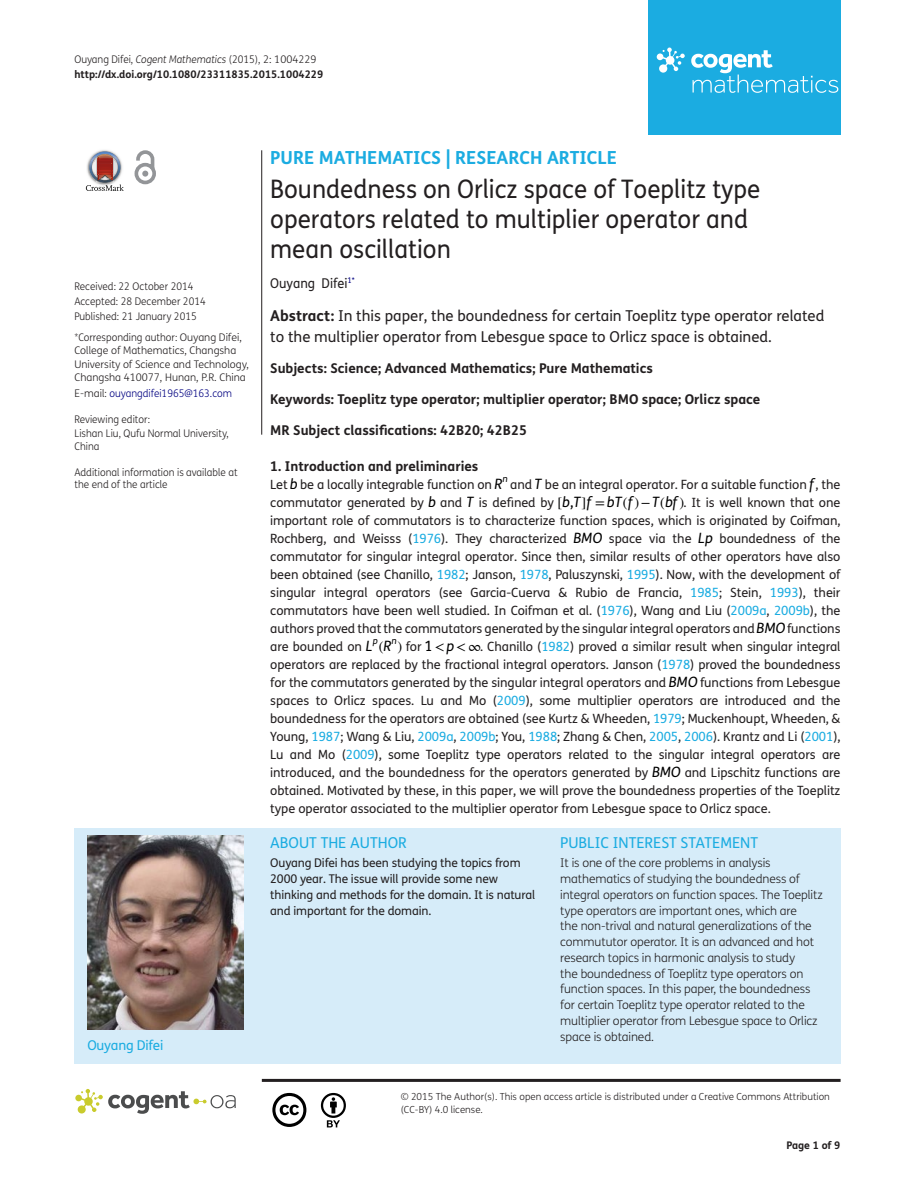
<style>
.page{position:relative;width:915px;height:1191px;background:#fff}
.page>*{position:absolute;margin:0;border:0;box-sizing:border-box;transform-origin:0 0}
.t1{font:25.5px/30px "FS Me Pro";color:#231f20;scale:.95 1}
.t2{font:700 18px "FS Me Pro";color:#1bace1}
.t3{font:15px/21px "FS Me Pro";color:#231f20}
.t4{font:15px "FS Me Pro";color:#1bace1}
.t5{font:14.25px "STIX Math";color:#000}
.t6{font:700 13.5px "FS Me Pro";color:#231f20}
.t7{font:13.5px "FS Me Pro";color:#231f20;scale:.95 1}
.t8{font:13.5px "FS Me Pro";letter-spacing:-.01em;color:#1bace1}
.t9{font:12.75px/18px "FS Me Pro";letter-spacing:-.005em;color:#231f20;text-align:justify}
.t10{font:300 12px/15.8px "FS Me Pro";letter-spacing:-.01em;color:#231f20}
.t11{font:12px/15.8px "FS Me Pro";letter-spacing:-.01em;color:#231f20}
.t12{font:300 10.5px/13.5px "FS Me Pro";color:#231f20;scale:.95 1}
.t13{font:700 10.5px/15px "FS Me Pro";color:#231f20}
.t14{font:300 10.5px "FS Me Pro";color:#000080;scale:.95 1}
.t15{font:300 9.75px/12.8px "FS Me Pro";color:#231f20}
.t16{font:italic 9.3px "FS Me Pro";color:#000}
.s1{font-weight:300}
.s2{font-weight:300;font-style:italic}
.s3{color:#231f20}
.s4{font-weight:700}
.s5{font-style:italic;font-size:14.25px;color:#000}
.s6{font-family:"STIX Math";font-size:14.25px;color:#000}
.s7{font-size:14.25px;color:#000}
.s8{color:#1bace1}
.s9{font-family:"FS Me Pro";font-style:italic}
.s10{font-family:"STIX Math";font-style:italic;font-size:14.25px;color:#000}
</style>
<div class="page">
<div style="left:648px;top:0;width:192px;height:134px;background:#1bace1"></div>
<svg style="left:656px;top:48px;width:28px;height:25px"></svg>
<svg style="left:691px;top:50px;width:147px;height:43px"></svg>
<div style="left:74px;top:828px;width:766px;height:235px;background:#d6ecf9"></div>
<svg style="left:86px;top:151px;width:38px;height:40px"></svg>
<svg style="left:134px;top:150px;width:22px;height:34px"></svg>
<hr style="left:261px;top:150px;width:1px;height:285px;background:#231f20">
<hr style="left:262px;top:1078px;width:578px;height:3px;background:#231f20">
<svg style="left:75px;top:1089px;width:161px;height:24px"></svg>
<svg style="left:272px;top:1093px;width:34px;height:34px"></svg>
<svg style="left:321px;top:1093px;width:25px;height:34px"></svg>
<img style="left:88px;top:836px;width:155px;height:193px">
<p class="t13" style="left:74px;top:51px;width:250px"><span class="s1">Ouyang Difei,</span> <span class="s2">Cogent Mathematics</span> <span class="s1">(2015), 2: 1004229 </span>http://dx.doi.org/10.1080/23311835.2015.1004229</p>
<p class="t12" style="left:74px;top:279px;width:140px;line-height:14.9px">Received: 22 October 2014<br>Accepted: 28 December 2014<br>Published: 21 January 2015</p>
<p class="t12" style="left:74px;top:330px;width:185px">*Corresponding author: Ouyang Difei, College of Mathematics, Changsha University of Science and Technology, Changsha 410077, Hunan, P.R. China</p>
<p class="t14" style="left:74px;top:386px;width:167px"><span class="s3">E-mail:</span> ouyangdifei1965@163.com</p>
<p class="t12" style="left:74px;top:411px;width:164px;line-height:14.9px">Reviewing editor:<br>Lishan Liu, Qufu Normal University,</p>
<p class="t12" style="left:74px;top:439px;width:28px">China</p>
<p class="t12" style="left:74px;top:465px;width:173px;line-height:12.8px">Additional information is available at the end of the article</p>
<p class="t8" style="left:87px;top:1036px;width:77px">Ouyang Difei</p>
<h2 class="t2" style="left:270px;top:143px;width:348px">PURE MATHEMATICS | RESEARCH ARTICLE</h2>
<h1 class="t1" style="left:270px;top:174px;width:517px">Boundedness on Orlicz space of Toeplitz type operators related to multiplier operator and mean oscillation</h1>
<p class="t7" style="left:270px;top:273px;width:90px">Ouyang Difei<sup>1*</sup></p>
<p class="t3" style="left:270px;top:305px;width:555px"><span class="s4">Abstract:</span> In this paper, the boundedness for certain Toeplitz type operator related to the multiplier operator from Lebesgue space to Orlicz space is obtained.</p>
<p class="t6" style="left:270px;top:358px;width:384px">Subjects: Science; Advanced Mathematics; Pure Mathematics</p>
<p class="t6" style="left:270px;top:389px;width:491px">Keywords: Toeplitz type operator; multiplier operator; BMO space; Orlicz space</p>
<p class="t6" style="left:270px;top:419px;width:258px">MR Subject classifications: 42B20; 42B25</p>
<p class="t6" style="left:270px;top:455px;width:209px">1. Introduction and preliminaries</p>
<p class="t9" style="left:270px;top:475px;width:234px">Let <span class="s5">b</span> be a locally integrable function on <span class="s5">R</span></p>
<p class="t16" style="left:502px;top:475px;width:7px">n</p>
<p class="t9" style="left:270px;top:475px;width:571px;text-indent:240px">and <span class="s5">T</span> be an integral operator. For a suitable function <span class="s5">f</span>, the commutator generated by <span class="s5">b</span> and <span class="s5">T</span> is defined by <span class="s6">[</span><span class="s5">b</span><span class="s7">,</span><span class="s5">T</span><span class="s6">]</span><span class="s5">f</span> <span class="s6">=</span><span class="s5">bT</span><span class="s6">(</span><span class="s5">f</span><span class="s6">)−</span><span class="s5">T</span><span class="s6">(</span><span class="s5">bf</span><span class="s6">)</span>. It is well known that one important role of commutators is to characterize function spaces, which is originated by Coifman, Rochberg, and Weisss (<span class="s8">1976</span>). They characterized <span class="s5">BMO</span> space via the <span class="s5">Lp</span> boundedness of the commutator for singular integral operator. Since then, similar results of other operators have also been obtained (see Chanillo, <span class="s8">1982</span>; Janson, <span class="s8">1978</span>, Paluszynski, <span class="s8">1995</span>). Now, with the development of singular integral operators (see Garcia-Cuerva &amp; Rubio de Francia, <span class="s8">1985</span>; Stein, <span class="s8">1993</span>), their commutators have been well studied. In Coifman et al. (<span class="s8">1976</span>), Wang and Liu (<span class="s8">2009a</span>, <span class="s8">2009b</span>), the authors proved that the commutators generated by the singular integral operators and <span class="s5">BMO</span> functions are bounded on <span class="s5">L</span></p>
<p class="t16" style="left:373px;top:637px;width:7px">p</p>
<p class="t5" style="left:378px;top:640px;width:14px">(<span class="s9">R</span></p>
<p class="t16" style="left:391px;top:637px;width:7px">n</p>
<p class="t9" style="left:270px;top:637px;width:571px;text-indent:127px"><span class="s6">)</span> for <span class="s7">1</span><span class="s10">&lt;</span><span class="s5">p</span><span class="s10">&lt;</span><span class="s6">∞</span>. Chanillo (<span class="s8">1982</span>) proved a similar result when singular integral operators are replaced by the fractional integral operators. Janson (<span class="s8">1978</span>) proved the boundedness for the commutators generated by the singular integral operators and <span class="s5">BMO</span> functions from Lebesgue spaces to Orlicz spaces. Lu and Mo (<span class="s8">2009</span>), some multiplier operators are introduced and the boundedness for the operators are obtained (see Kurtz &amp; Wheeden, <span class="s8">1979</span>; Muckenhoupt, Wheeden, &amp; Young, <span class="s8">1987</span>; Wang &amp; Liu, <span class="s8">2009a</span>, <span class="s8">2009b</span>; You, <span class="s8">1988</span>; Zhang &amp; Chen, <span class="s8">2005</span>, <span class="s8">2006</span>). Krantz and Li (<span class="s8">2001</span>), Lu and Mo (<span class="s8">2009</span>), some Toeplitz type operators related to the singular integral operators are introduced, and the boundedness for the operators generated by <span class="s5">BMO</span> and Lipschitz functions are obtained. Motivated by these, in this paper, we will prove the boundedness properties of the Toeplitz type operator associated to the multiplier operator from Lebesgue space to Orlicz space.</p>
<p class="t4" style="left:270px;top:832px;width:138px">ABOUT THE AUTHOR</p>
<p class="t11" style="left:270px;top:855px;width:266px">Ouyang Difei has been studying the topics from 2000 year. The issue will provide some new thinking and methods for the domain. It is natural and important for the domain.</p>
<p class="t4" style="left:560px;top:832px;width:199px">PUBLIC INTEREST STATEMENT</p>
<p class="t10" style="left:560px;top:855px;width:264px">It is one of the core problems in analysis mathematics of studying the boundedness of integral operators on function spaces. The Toeplitz type operators are important ones, which are<br>the non-trival and natural generalizations of the commututor operator. It is an advanced and hot research topics in harmonic analysis to study<br>the boundedness of Toeplitz type operators on function spaces. In this paper, the boundedness for certain Toeplitz type operator related to the multiplier operator from Lebesgue space to Orlicz space is obtained.</p>
<p class="t15" style="left:400px;top:1090px;width:430px">© 2015 The Author(s). This open access article is distributed under a Creative Commons Attribution (CC-BY) 4.0 license.</p>
<p class="t13" style="left:786px;top:1137px;width:56px">Page 1 of 9</p>
</div>
